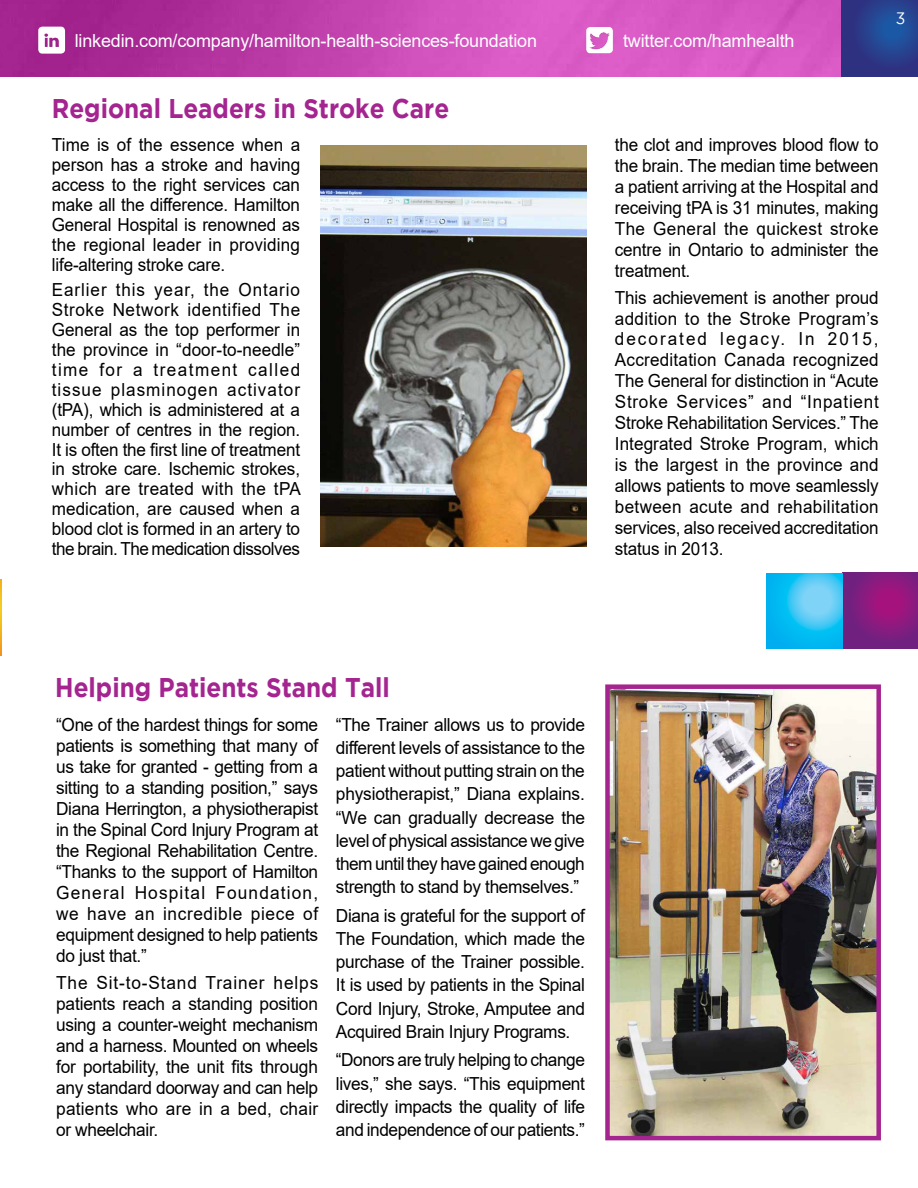
<style>
.page{position:relative;width:918px;height:1188px;background:#fff}
.page>*{position:absolute;margin:0;border:0;box-sizing:border-box;transform-origin:0 0}
.t1{font:700 27px "Gotham";color:#a42490;scale:.9 1}
.t2{font:18px/20px "Arial";letter-spacing:-.02em;color:#000;text-align:justify;scale:.95 1}
.t3{font:18px/21px "Arial";letter-spacing:-.02em;color:#000;text-align:justify;scale:.96 1}
.t4{font:18px "Arial";letter-spacing:-.01em;color:#fff}
.t5{font:16.5px "Gotham";color:#fff;scale:.95 1}
</style>
<div class="page">
<img style="left:610px;top:689px;width:266px;height:446px">
<div style="left:605px;top:684px;width:276px;height:456px;border:4px solid #a42490"></div>
<img style="left:320px;top:145px;width:266px;height:401px">
<svg style="left:842px;top:572px;width:76px;height:77px;background:#831c7f"></svg>
<img style="left:0;top:579px;width:1px;height:77px">
<img style="left:0;top:0;width:842px;height:76px">
<svg style="left:842px;top:0;width:76px;height:76px;background:#283e8b"></svg>
<img style="left:586px;top:27px;width:27px;height:26px">
<img style="left:38px;top:27px;width:27px;height:27px">
<svg style="left:766px;top:573px;width:77px;height:76px;background:#2ac1f3"></svg>
<p class="t4" style="left:75px;top:28px;width:464px">linkedin.com/company/hamilton-health-sciences-foundation</p>
<p class="t4" style="left:623px;top:28px;width:173px">twitter.com/hamhealth</p>
<p class="t5" style="left:896px;top:9px;width:12px">3</p>
<h1 class="t1" style="left:52px;top:92px;width:443px">Regional Leaders in Stroke Care</h1>
<p class="t2" style="left:52px;top:135px;width:263px">Time is of the essence when a person has a stroke and having access to the right services can make all the difference. Hamilton General Hospital is renowned as the regional leader in providing life-altering stroke care.</p>
<p class="t2" style="left:52px;top:280px;width:264px">Earlier this year, the Ontario Stroke Network identified The General as the top performer in the province in “door-to-needle” time for a treatment called tissue plasminogen activator (tPA), which is administered at a number of centres in the region.<br>It is often the first line of treatment in stroke care. Ischemic strokes, which are treated with the tPA medication, are caused when a blood clot is formed in an artery to the brain. The medication dissolves</p>
<p class="t2" style="left:615px;top:134px;width:279px;line-height:21px">the clot and improves blood flow to the brain. The median time between a patient arriving at the Hospital and receiving tPA is 31 minutes, making The General the quickest stroke centre in Ontario to administer the treatment.</p>
<p class="t2" style="left:615px;top:287px;width:279px;line-height:21px">This achievement is another proud addition to the Stroke Program’s decorated legacy. In 2015, Accreditation Canada recognized The General for distinction in “Acute Stroke Services” and “Inpatient Stroke Rehabilitation Services.” The Integrated Stroke Program, which is the largest in the province and allows patients to move seamlessly between acute and rehabilitation services, also received accreditation status in 2013.</p>
<h1 class="t1" style="left:55px;top:672px;width:373px">Helping Patients Stand Tall</h1>
<p class="t3" style="left:56px;top:714px;width:274px">“One of the hardest things for some patients is something that many of us take for granted - getting from a sitting to a standing position,” says Diana Herrington, a physiotherapist in the Spinal Cord Injury Program at the Regional Rehabilitation Centre. “Thanks to the support of Hamilton General Hospital Foundation, we have an incredible piece of equipment designed to help patients do just that.”</p>
<p class="t3" style="left:56px;top:972px;width:275px">The Sit-to-Stand Trainer helps patients reach a standing position using a counter-weight mechanism and a harness. Mounted on wheels for portability, the unit fits through any standard doorway and can help patients who are in a bed, chair or wheelchair.</p>
<p class="t3" style="left:336px;top:713px;width:261px;line-height:23.2px">“The Trainer allows us to provide different levels of assistance to the patient without putting strain on the physiotherapist,” Diana explains. “We can gradually decrease the level of physical assistance we give them until they have gained enough strength to stand by themselves.”</p>
<p class="t3" style="left:336px;top:904px;width:261px;line-height:23.2px">Diana is grateful for the support of The Foundation, which made the purchase of the Trainer possible.<br>It is used by patients in the Spinal Cord Injury, Stroke, Amputee and Acquired Brain Injury Programs.</p>
<p class="t3" style="left:336px;top:1048px;width:261px;line-height:23.2px">“Donors are truly helping to change lives,” she says. “This equipment directly impacts the quality of life and independence of our patients.”</p>
</div>
